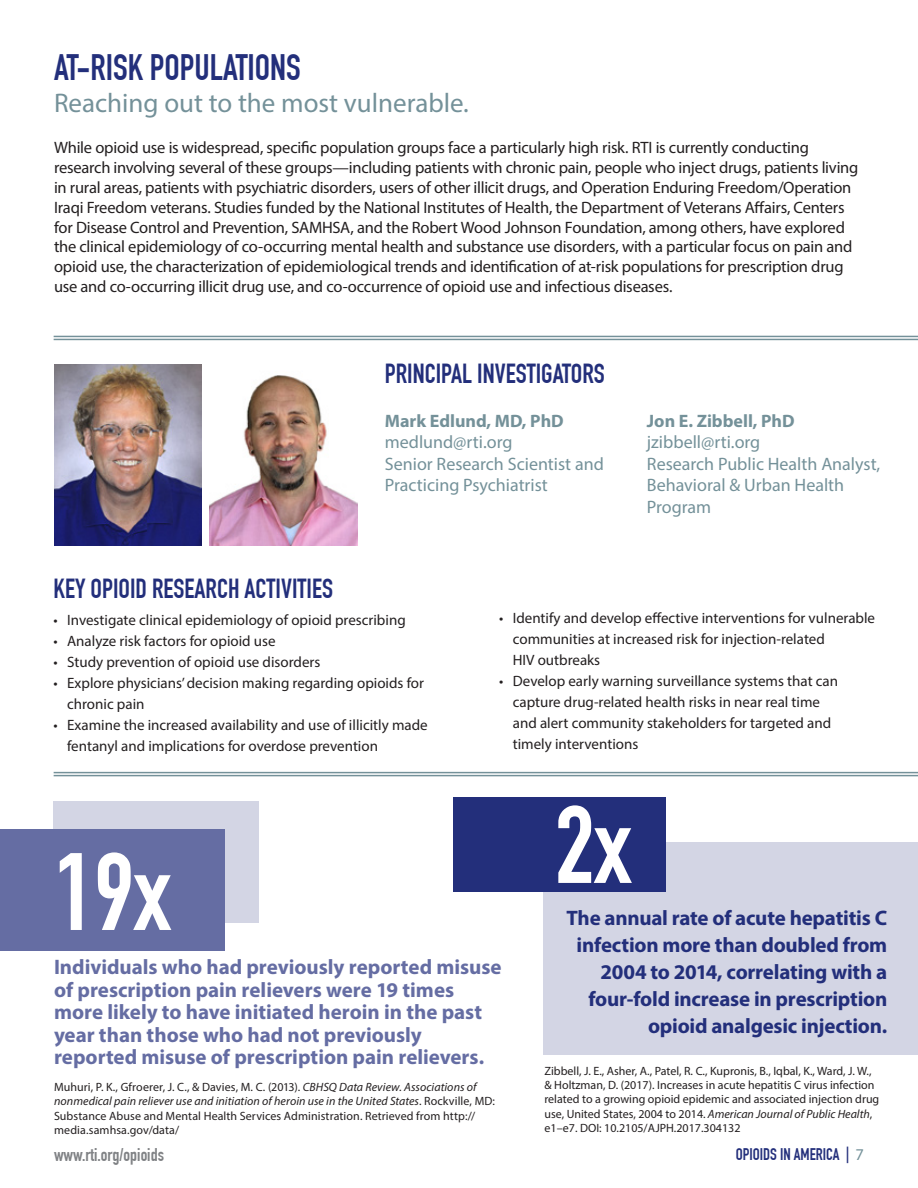
<style>
.page{position:relative;width:918px;height:1188px;background:#fff}
.page>*{position:absolute;margin:0;border:0;box-sizing:border-box;transform-origin:0 0}
.t1{font:700 108px "DIN Condensed";color:#fff}
.t2{font:700 36px "DIN Condensed";color:#232f7b}
.t3{font:700 27px "DIN Condensed";color:#232f7b}
.t4{font:27px "Myriad Pro";color:#749199}
.t5{font:700 21px/22.5px "Myriad Pro";letter-spacing:-.005em;color:#656da3}
.t6{font:700 21px/27px "Myriad Pro";letter-spacing:-.01em;color:#232f7b;text-align:right}
.t7{font:18px/21.6px "Myriad Pro";color:#749199}
.t8{font:700 18px "Myriad Pro";color:#749199}
.t9{font:700 18px "DIN Condensed";color:#808285}
.t10{font:16.5px/19.8px "Myriad Pro";letter-spacing:-.015em;color:#231f20}
.t11{font:700 16.5px "DIN Condensed";color:#232f7b}
.t12{font:15px/21px "Myriad Pro";color:#231f20}
.t13{font:12px/14.4px "Myriad Pro";color:#231f20}
.s1{font-style:italic}
.s2{font-family:"Myriad Pro";font-weight:400;color:#749199}
</style>
<div class="page">
<div style="left:54px;top:801px;width:205px;height:121px;background:#d3d5e4"></div>
<hr style="left:54px;top:336px;width:864px;height:1px;background:#749199">
<hr style="left:54px;top:339px;width:864px;height:1px;background:#749199">
<hr style="left:54px;top:772px;width:864px;height:1px;background:#749199">
<hr style="left:54px;top:775px;width:864px;height:1px;background:#749199">
<img style="left:54px;top:364px;width:148px;height:182px">
<img style="left:210px;top:375px;width:147px;height:171px">
<div style="left:0;top:830px;width:225px;height:121px;background:#656da3"></div>
<div style="left:544px;top:842px;width:374px;height:213px;background:#d3d5e4"></div>
<div style="left:454px;top:797px;width:212px;height:95px;background:#232f7b"></div>
<h2 class="t2" style="left:54px;top:46px;width:248px">AT-RISK POPULATIONS</h2>
<h3 class="t4" style="left:54px;top:86px;width:416px">Reaching out to the most vulnerable.</h3>
<p class="t10" style="left:54px;top:138px;width:806px">While opioid use is widespread, specific population groups face a particularly high risk. RTI is currently conducting research involving several of these groups—including patients with chronic pain, people who inject drugs, patients living in rural areas, patients with psychiatric disorders, users of other illicit drugs, and Operation Enduring Freedom/Operation Iraqi Freedom veterans. Studies funded by the National Institutes of Health, the Department of Veterans Affairs, Centers for Disease Control and Prevention, SAMHSA, and the Robert Wood Johnson Foundation, among others, have explored the clinical epidemiology of co-occurring mental health and substance use disorders, with a particular focus on pain and opioid use, the characterization of epidemiological trends and identification of at-risk populations for prescription drug use and co-occurring illicit drug use, and co-occurrence of opioid use and infectious diseases.</p>
<h3 class="t3" style="left:385px;top:358px;width:221px">PRINCIPAL INVESTIGATORS</h3>
<p class="t8" style="left:385px;top:409px;width:180px">Mark Edlund, MD, PhD</p>
<p class="t7" style="left:385px;top:431px;width:221px">medlund@rti.org<br>Senior Research Scientist and<br>Practicing Psychiatrist</p>
<p class="t8" style="left:647px;top:409px;width:149px">Jon E. Zibbell, PhD</p>
<p class="t7" style="left:647px;top:431px;width:235px">jzibbell@rti.org<br>Research Public Health Analyst,<br>Behavioral &amp; Urban Health<br>Program</p>
<h3 class="t3" style="left:54px;top:572px;width:281px">KEY OPIOID RESEARCH ACTIVITIES</h3>
<p class="t12" style="left:54px;top:609px;width:354px">• Investigate clinical epidemiology of opioid prescribing</p>
<p class="t12" style="left:54px;top:630px;width:223px">• Analyze risk factors for opioid use</p>
<p class="t12" style="left:54px;top:651px;width:268px">• Study prevention of opioid use disorders</p>
<p class="t12" style="left:67px;top:672px;width:358px;text-indent:-14px">• Explore physicians’ decision making regarding opioids for chronic pain</p>
<p class="t12" style="left:67px;top:714px;width:362px;text-indent:-14px">• Examine the increased availability and use of illicitly made fentanyl and implications for overdose prevention</p>
<p class="t12" style="left:513px;top:607px;width:364px;text-indent:-14px">• Identify and develop effective interventions for vulnerable communities at increased risk for injection-related<br>HIV outbreaks</p>
<p class="t12" style="left:513px;top:670px;width:327px;text-indent:-14px">• Develop early warning surveillance systems that can capture drug-related health risks in near real time and alert community stakeholders for targeted and timely interventions</p>
<h1 class="t1" style="left:54px;top:829px;width:118px">19x</h1>
<p class="t5" style="left:54px;top:955px;width:449px">Individuals who had previously reported misuse of prescription pain relievers were 19 times more likely to have initiated heroin in the past year than those who had not previously reported misuse of prescription pain relievers.</p>
<p class="t13" style="left:54px;top:1080px;width:443px">Muhuri, P. K., Gfroerer, J. C., &amp; Davies, M. C. (2013). <span class="s1">CBHSQ Data Review. Associations of nonmedical pain reliever use and initiation of heroin use in the United States</span>. Rockville, MD:<br>Substance Abuse and Mental Health Services Administration. Retrieved from http:// media.samhsa.gov/data/</p>
<h1 class="t1" style="left:555px;top:782px;width:78px">2x</h1>
<p class="t6" style="left:566px;top:903px;width:322px">The annual rate of acute hepatitis C infection more than doubled from 2004 to 2014, correlating with a four-fold increase in prescription opioid analgesic injection.</p>
<p class="t13" style="left:544px;top:1063px;width:336px">Zibbell, J. E., Asher, A., Patel, R. C., Kupronis, B., Iqbal, K., Ward, J. W., &amp; Holtzman, D. (2017). Increases in acute hepatitis C virus infection related to a growing opioid epidemic and associated injection drug use, United States, 2004 to 2014. <span class="s1">American Journal of Public Health</span>, e1–e7. DOI: 10.2105/AJPH.2017.304132</p>
<p class="t9" style="left:54px;top:1145px;width:112px">www.rti.org/opioids</p>
<p class="t11" style="left:736px;top:1145px;width:130px">OPIOIDS IN AMERICA | <span class="s2">7</span></p>
</div>
